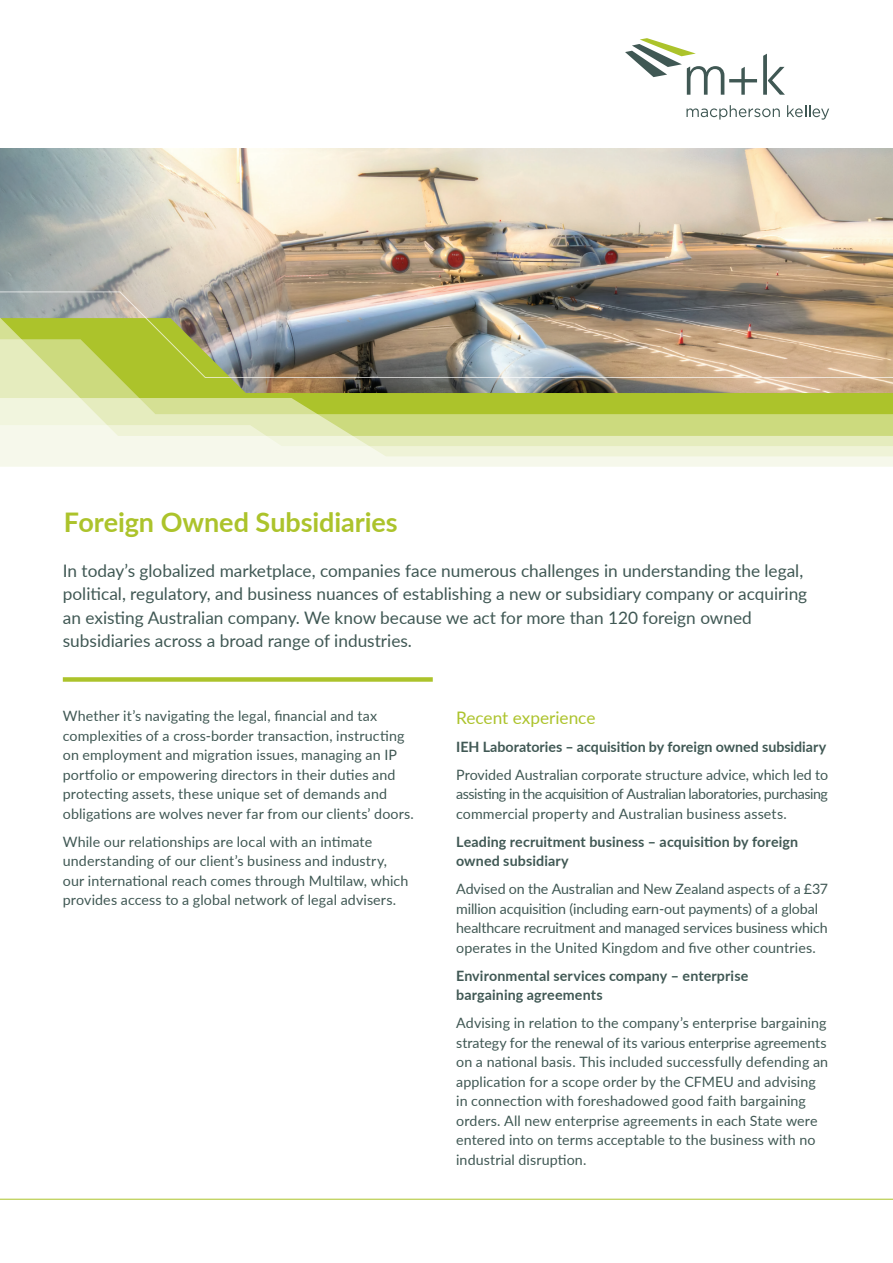
<style>
.page{position:relative;width:893px;height:1263px;background:#fff}
.page>*{position:absolute;margin:0;border:0;box-sizing:border-box;transform-origin:0 0}
.t1{font:700 27px "Lato";letter-spacing:-.005em;color:#acc32b}
.t2{font:17.25px/23.2px "Lato";color:#405854}
.t3{font:17.25px "Lato";color:#acc32b}
.t4{font:14.25px/19.5px "Lato";letter-spacing:.005em;color:#405854}
.t5{font:700 14.25px/19.5px "Lato";letter-spacing:.005em;color:#405854}
</style>
<div class="page">
<hr style="left:0;top:1199px;width:893px;height:1px;background:#acc32b">
<img style="left:0;top:149px;width:893px;height:142px">
<img style="left:0;top:291px;width:893px;height:48px">
<img style="left:0;top:339px;width:893px;height:59px">
<svg style="left:0;top:398px;width:893px;height:27px;background:#c7d672"></svg>
<svg style="left:0;top:425px;width:893px;height:42px;background:#ebf0ce"></svg>
<svg style="left:686px;top:105px;width:94px;height:15px"></svg>
<svg style="left:787px;top:105px;width:42px;height:15px"></svg>
<svg style="left:763px;top:54px;width:22px;height:41px"></svg>
<svg style="left:625px;top:38px;width:132px;height:57px"></svg>
<div style="left:63px;top:677px;width:370px;height:5px;background:#acc32b"></div>
<h1 class="t1" style="left:64px;top:502px;width:335px">Foreign Owned Subsidiaries</h1>
<p class="t2" style="left:63px;top:558px;width:746px">In today’s globalized marketplace, companies face numerous challenges in understanding the legal, political, regulatory, and business nuances of establishing a new or subsidiary company or acquiring an existing Australian company. We know because we act for more than 120 foreign owned subsidiaries across a broad range of industries.</p>
<p class="t4" style="left:63px;top:706px;width:353px">Whether it’s navigating the legal, financial and tax complexities of a cross-border transaction, instructing on employment and migration issues, managing an IP portfolio or empowering directors in their duties and protecting assets, these unique set of demands and obligations are wolves never far from our clients’ doors.</p>
<p class="t4" style="left:63px;top:831px;width:347px">While our relationships are local with an intimate understanding of our client’s business and industry, our international reach comes through Multilaw, which provides access to a global network of legal advisers.</p>
<p class="t3" style="left:456px;top:705px;width:141px">Recent experience</p>
<p class="t5" style="left:456px;top:736px;width:372px">IEH Laboratories – acquisition by foreign owned subsidiary</p>
<p class="t4" style="left:456px;top:764px;width:374px;text-align:justify">Provided Australian corporate structure advice, which led to assisting in the acquisition of Australian laboratories, purchasing commercial property and Australian business assets.</p>
<p class="t5" style="left:456px;top:831px;width:343px">Leading recruitment business – acquisition by foreign owned subsidiary</p>
<p class="t4" style="left:456px;top:879px;width:374px">Advised on the Australian and New Zealand aspects of a £37 million acquisition (including earn-out payments) of a global healthcare recruitment and managed services business which operates in the United Kingdom and five other countries.</p>
<p class="t5" style="left:456px;top:965px;width:294px">Environmental services company – enterprise bargaining agreements</p>
<p class="t4" style="left:456px;top:1013px;width:374px">Advising in relation to the company’s enterprise bargaining strategy for the renewal of its various enterprise agreements on a national basis. This included successfully defending an application for a scope order by the CFMEU and advising in connection with foreshadowed good faith bargaining orders. All new enterprise agreements in each State were entered into on terms acceptable to the business with no industrial disruption.</p>
</div>
